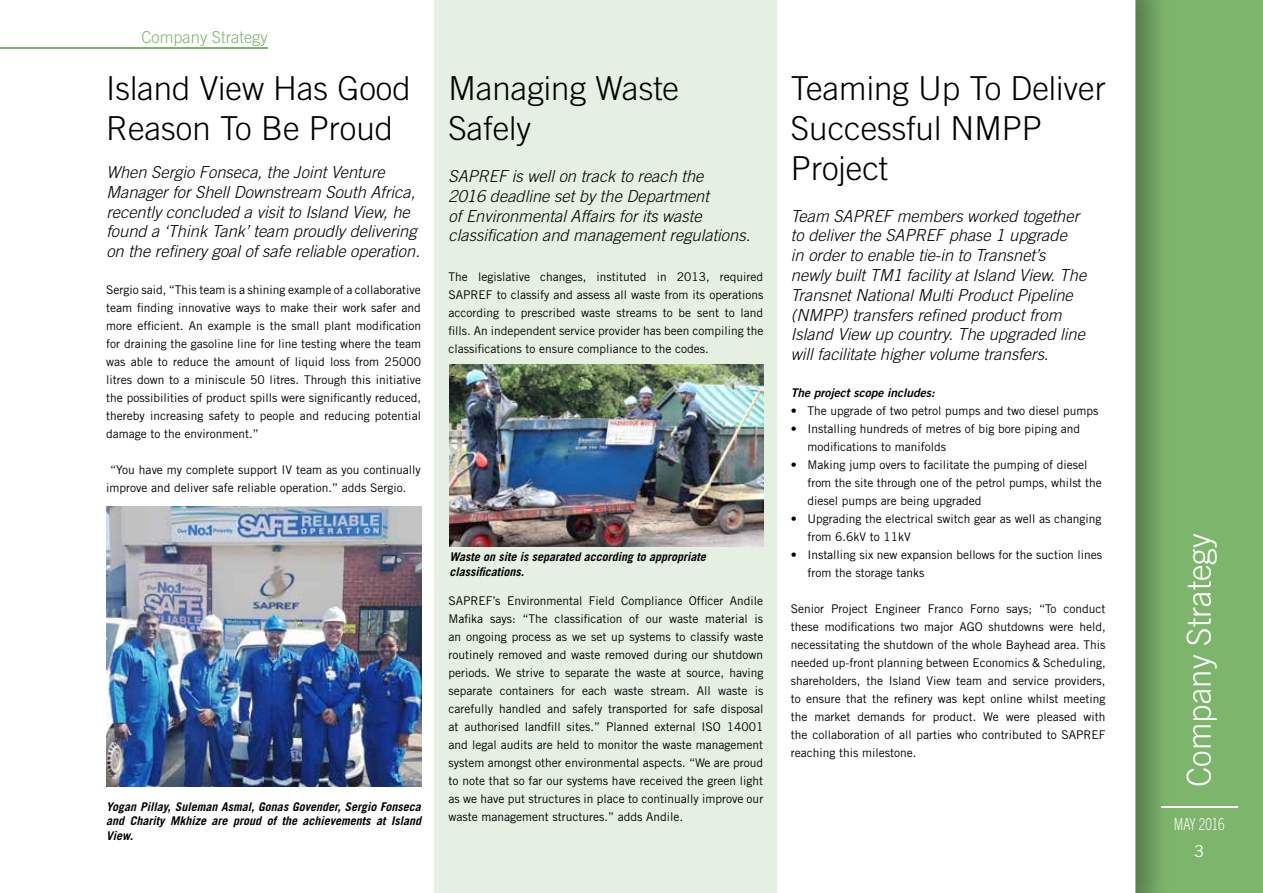
<style>
.page{position:relative;width:1263px;height:893px;background:#fff}
.page>*{position:absolute;margin:0;border:0;box-sizing:border-box;transform-origin:0 0}
.t1{font:300 33px/39.6px "Trade Gothic LT Std";color:#000}
.t2{font:300 33px "Trade Gothic LT Std";color:#fff}
.t3{font:italic 300 16.5px/19.8px "Trade Gothic LT Std";color:#000}
.t4{font:300 16.5px "Trade Gothic LT Std";color:#7eb56c}
.t5{font:300 16.5px "Trade Gothic LT Std";color:#fff;scale:.7 1}
.t6{font:16.5px "Trade Gothic LT Std";color:#fff}
.t7{font:12px/18px "Trade Gothic LT Std";color:#000}
.t8{font:italic 700 12px/14.4px "Trade Gothic LT Std";color:#000;text-align:justify}
.t9{font:12px "Trade Gothic LT Std Bd 2 Obl";color:#000}
</style>
<div class="page">
<div style="left:1135px;top:0;width:128px;height:893px;background:#7eb56c"></div>
<hr style="left:0;top:47px;width:268px;height:2px;background:#7eb56c">
<hr style="left:1161px;top:806px;width:76px;height:1px;background:#fff">
<div style="left:1093px;top:0;width:79px;height:893px;background:#000;opacity:.5"></div>
<svg style="left:1125px;top:0;width:10px;height:893px"></svg>
<div style="left:1029px;top:0;width:96px;height:893px;background:#fff"></div>
<div style="left:435px;top:0;width:342px;height:893px;background:#e5f0e2"></div>
<img style="left:106px;top:506px;width:315px;height:281px">
<img style="left:449px;top:365px;width:314px;height:181px">
<h2 class="t4" style="left:141px;top:27px;width:128px">Company Strategy</h2>
<h1 class="t1" style="left:106px;top:68px;width:306px">Island View Has Good<br>Reason To Be Proud</h1>
<h2 class="t3" style="left:106px;top:163px;width:315px">When Sergio Fonseca, the Joint Venture Manager for Shell Downstream South Africa, recently concluded a visit to Island View, he found a ‘Think Tank’ team proudly delivering on the refinery goal of safe reliable operation.</h2>
<p class="t7" style="left:106px;top:280px;width:316px;text-align:justify">Sergio said, “This team is a shining example of a collaborative team finding innovative ways to make their work safer and more efficient. An example is the small plant modification for draining the gasoline line for line testing where the team was able to reduce the amount of liquid loss from 25000 litres down to a miniscule 50 litres. Through this initiative the possibilities of product spills were significantly reduced, thereby increasing safety to people and reducing potential damage to the environment.”</p>
<p class="t7" style="left:106px;top:460px;width:316px;text-indent:4px">“You have my complete support IV team as you continually improve and deliver safe reliable operation.” adds Sergio.</p>
<p class="t8" style="left:106px;top:799px;width:316px">Yogan Pillay, Suleman Asmal, Gonas Govender, Sergio Fonseca and Charity Mkhize are proud of the achievements at Island View.</p>
<h1 class="t1" style="left:449px;top:68px;width:232px">Managing Waste<br>Safely</h1>
<h2 class="t3" style="left:449px;top:167px;width:303px">SAPREF is well on track to reach the<br>2016 deadline set by the Department<br>of Environmental Affairs for its waste classification and management regulations.</h2>
<p class="t7" style="left:449px;top:267px;width:316px;text-align:justify">The legislative changes, instituted in 2013, required SAPREF to classify and assess all waste from its operations according to prescribed waste streams to be sent to land fills. An independent service provider has been compiling the classifications to ensure compliance to the codes.</p>
<p class="t8" style="left:449px;top:550px;width:258px">Waste on site is separated according to appropriate classifications.</p>
<p class="t7" style="left:449px;top:591px;width:316px;text-align:justify">SAPREF’s Environmental Field Compliance Officer Andile Mafika says: “The classification of our waste material is an ongoing process as we set up systems to classify waste routinely removed and waste removed during our shutdown periods. We strive to separate the waste at source, having separate containers for each waste stream. All waste is carefully handled and safely transported for safe disposal at authorised landfill sites.” Planned external ISO 14001 and legal audits are held to monitor the waste management system amongst other environmental aspects. “We are proud to note that so far our systems have received the green light as we have put structures in place to continually improve our waste management structures.” adds Andile.</p>
<h1 class="t1" style="left:791px;top:68px;width:316px">Teaming Up To Deliver<br>Successful NMPP<br>Project</h1>
<p class="t3" style="left:791px;top:206px;width:297px">Team SAPREF members worked together to deliver the SAPREF phase 1 upgrade<br>in order to enable tie-in to Transnet’s newly built TM1 facility at Island View. The Transnet National Multi Product Pipeline (NMPP) transfers refined product from Island View up country. The upgraded line will facilitate higher volume transfers.</p>
<p class="t9" style="left:791px;top:385px;width:145px">The project scope includes:</p>
<p class="t7" style="left:791px;top:401px;width:309px">• The upgrade of two petrol pumps and two diesel pumps</p>
<p class="t7" style="left:807px;top:419px;width:274px;text-indent:-16px">• Installing hundreds of metres of big bore piping and modifications to manifolds</p>
<p class="t7" style="left:807px;top:455px;width:296px;text-indent:-16px">• Making jump overs to facilitate the pumping of diesel from the site through one of the petrol pumps, whilst the diesel pumps are being upgraded</p>
<p class="t7" style="left:807px;top:509px;width:295px;text-indent:-16px">• Upgrading the electrical switch gear as well as changing from 6.6kV to 11kV</p>
<p class="t7" style="left:807px;top:545px;width:296px;text-indent:-16px">• Installing six new expansion bellows for the suction lines from the storage tanks</p>
<p class="t7" style="left:791px;top:599px;width:316px;text-align:justify">Senior Project Engineer Franco Forno says; “To conduct these modifications two major AGO shutdowns were held, necessitating the shutdown of the whole Bayhead area. This needed up-front planning between Economics &amp; Scheduling, shareholders, the Island View team and service providers, to ensure that the refinery was kept online whilst meeting the market demands for product. We were pleased with the collaboration of all parties who contributed to SAPREF reaching this milestone.</p>
<h1 class="t2" style="left:1179px;top:787px;width:255px;rotate:-90deg">Company Strategy</h1>
<h2 class="t5" style="left:1174px;top:814px;width:74px">MAY 2016</h2>
<h2 class="t6" style="left:1194px;top:841px;width:12px">3</h2>
</div>
